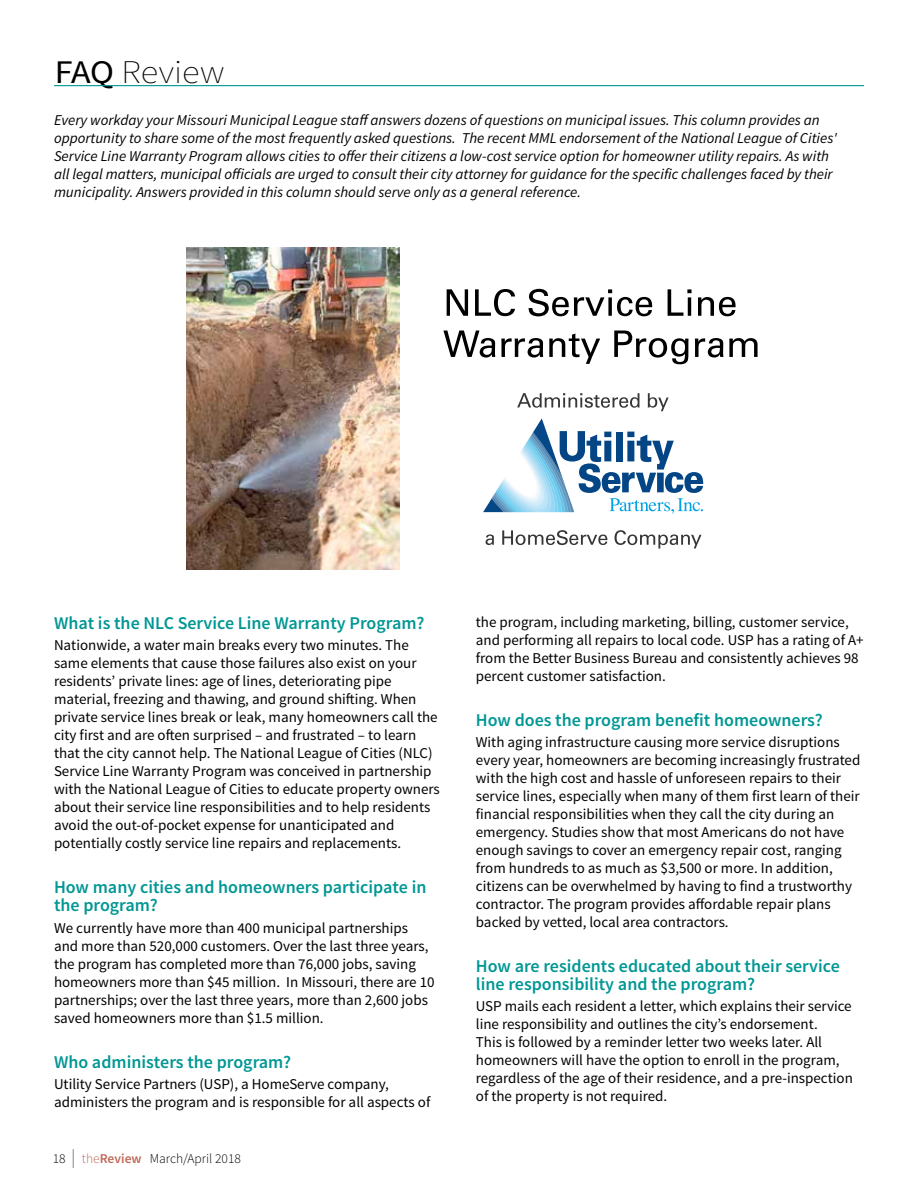
<style>
.page{position:relative;width:918px;height:1188px;background:#fff}
.page>*{position:absolute;margin:0;border:0;box-sizing:border-box;transform-origin:0 0}
.t1{font:200 33px "Source Sans Pro";color:#000;scale:1.1 1}
.t2{font:600 18px/18px "Source Sans Pro";color:#009794}
.t3{font:15px/18px "Source Sans Pro";color:#000}
.t4{font:italic 15px/18px "Source Sans Pro";color:#000}
.t5{font:300 13.5px "Source Sans Pro";color:#000}
.s1{font-weight:400}
.s2{color:#bf6857}
.s3{font-weight:600;color:#bf6857}
</style>
<div class="page">
<svg style="left:73px;top:1149px;width:1px;height:19px"></svg>
<svg style="left:483px;top:418px;width:220px;height:96px"></svg>
<svg style="left:486px;top:534px;width:8px;height:11px"></svg>
<svg style="left:502px;top:530px;width:106px;height:15px"></svg>
<svg style="left:615px;top:530px;width:87px;height:19px"></svg>
<svg style="left:517px;top:393px;width:123px;height:15px"></svg>
<svg style="left:648px;top:393px;width:21px;height:18px"></svg>
<svg style="left:447px;top:289px;width:21px;height:27px"></svg>
<svg style="left:475px;top:289px;width:40px;height:27px"></svg>
<svg style="left:529px;top:289px;width:123px;height:27px"></svg>
<svg style="left:668px;top:289px;width:24px;height:27px"></svg>
<svg style="left:698px;top:297px;width:38px;height:19px"></svg>
<svg style="left:443px;top:331px;width:52px;height:27px"></svg>
<svg style="left:501px;top:338px;width:42px;height:20px"></svg>
<svg style="left:549px;top:334px;width:51px;height:30px"></svg>
<svg style="left:614px;top:331px;width:74px;height:33px"></svg>
<svg style="left:695px;top:338px;width:28px;height:20px"></svg>
<svg style="left:729px;top:338px;width:29px;height:19px"></svg>
<img style="left:187px;top:248px;width:213px;height:321px">
<hr style="left:54px;top:85px;width:810px;height:1px;background:#009794">
<h1 class="t1" style="left:55px;top:53px;width:156px"><span class="s1">FAQ</span> Review</h1>
<p class="t4" style="left:54px;top:111px;width:785px">Every workday your Missouri Municipal League staff answers dozens of questions on municipal issues. This column provides an opportunity to share some of the most frequently asked questions. The recent MML endorsement of the National League of Cities' Service Line Warranty Program allows cities to offer their citizens a low-cost service option for homeowner utility repairs. As with all legal matters, municipal officials are urged to consult their city attorney for guidance for the specific challenges faced by their municipality. Answers provided in this column should serve only as a general reference.</p>
<p class="t2" style="left:54px;top:615px;width:372px">What is the NLC Service Line Warranty Program?</p>
<p class="t3" style="left:54px;top:637px;width:387px">Nationwide, a water main breaks every two minutes. The same elements that cause those failures also exist on your residents’ private lines: age of lines, deteriorating pipe material, freezing and thawing, and ground shifting. When private service lines break or leak, many homeowners call the city first and are often surprised – and frustrated – to learn that the city cannot help. The National League of Cities (NLC)<br>Service Line Warranty Program was conceived in partnership with the National League of Cities to educate property owners about their service line responsibilities and to help residents avoid the out-of-pocket expense for unanticipated and potentially costly service line repairs and replacements.</p>
<p class="t2" style="left:54px;top:879px;width:374px">How many cities and homeowners participate in the program?</p>
<p class="t3" style="left:54px;top:919px;width:382px">We currently have more than 400 municipal partnerships and more than 520,000 customers. Over the last three years, the program has completed more than 76,000 jobs, saving homeowners more than $45 million. In Missouri, there are 10 partnerships; over the last three years, more than 2,600 jobs saved homeowners more than $1.5 million.</p>
<p class="t2" style="left:54px;top:1053px;width:239px">Who administers the program?</p>
<p class="t3" style="left:54px;top:1075px;width:378px">Utility Service Partners (USP), a HomeServe company, administers the program and is responsible for all aspects of</p>
<p class="t5" style="left:53px;top:1150px;width:190px">18 <span class="s2">the</span><span class="s3">Review</span> March/April 2018</p>
<p class="t3" style="left:476px;top:613px;width:389px">the program, including marketing, billing, customer service, and performing all repairs to local code. USP has a rating of A+ from the Better Business Bureau and consistently achieves 98 percent customer satisfaction.</p>
<p class="t2" style="left:476px;top:711px;width:348px">How does the program benefit homeowners?</p>
<p class="t3" style="left:476px;top:733px;width:386px">With aging infrastructure causing more service disruptions every year, homeowners are becoming increasingly frustrated with the high cost and hassle of unforeseen repairs to their service lines, especially when many of them first learn of their financial responsibilities when they call the city during an emergency. Studies show that most Americans do not have enough savings to cover an emergency repair cost, ranging from hundreds to as much as $3,500 or more. In addition, citizens can be overwhelmed by having to find a trustworthy contractor. The program provides affordable repair plans backed by vetted, local area contractors.</p>
<p class="t2" style="left:476px;top:958px;width:366px">How are residents educated about their service line responsibility and the program?</p>
<p class="t3" style="left:476px;top:998px;width:379px">USP mails each resident a letter, which explains their service line responsibility and outlines the city’s endorsement.<br>This is followed by a reminder letter two weeks later. All homeowners will have the option to enroll in the program, regardless of the age of their residence, and a pre-inspection of the property is not required.</p>
</div>
